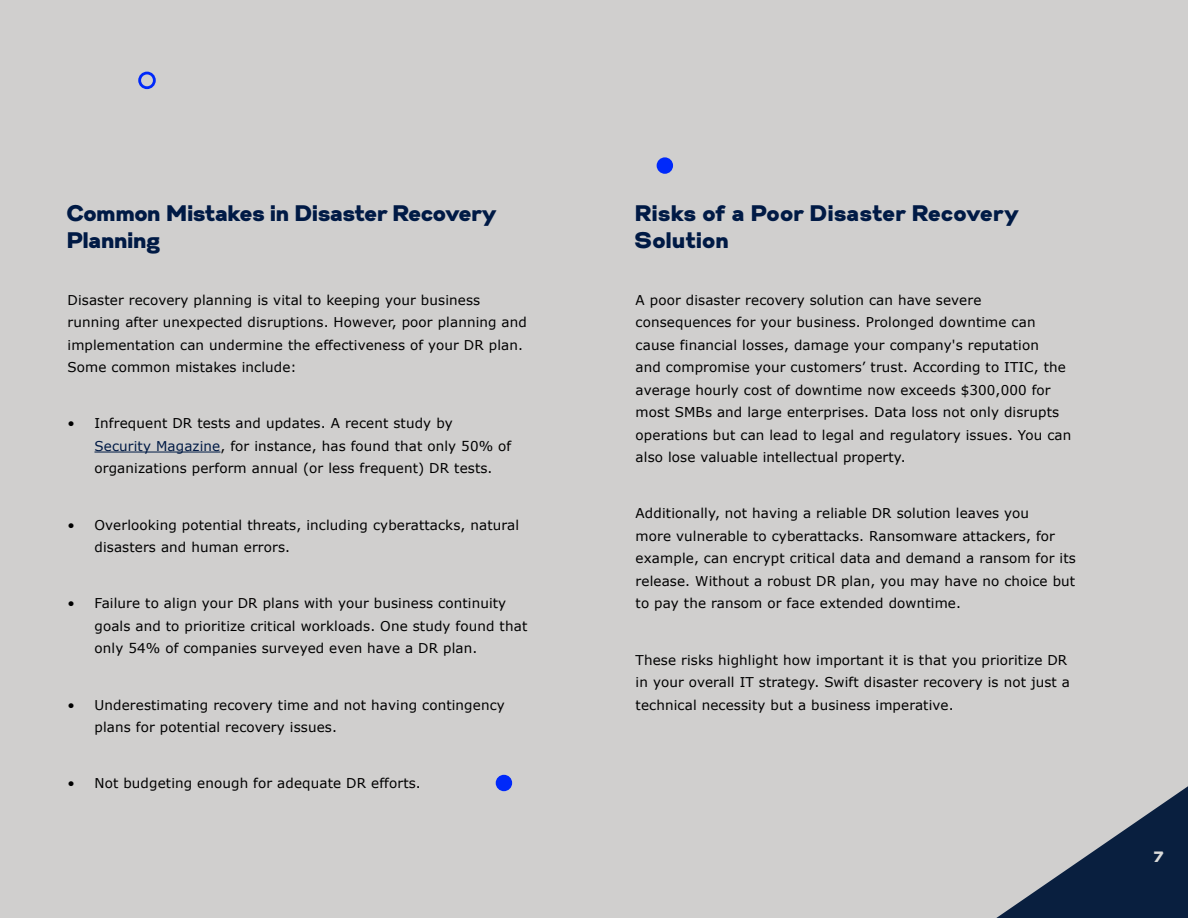
<style>
.page{position:relative;width:1188px;height:918px;background:#d0cfce}
.page>*{position:absolute;margin:0;border:0;box-sizing:border-box;transform-origin:0 0}
.t1{font:22.5px/27px "Gabriel Sans Black";letter-spacing:.01em;color:#001a45}
.t2{font:15px "Gabriel Sans Black";color:#dcdcdb}
.t3{font:13.5px/22.5px "Verdana";letter-spacing:.01em;color:#000}
.s1{color:#001a45}
</style>
<div class="page">
<hr style="left:94px;top:452px;width:126px;height:1px;background:#001a45">
<svg style="left:138px;top:72px;width:18px;height:17px"></svg>
<div style="left:496px;top:775px;width:16px;height:16px;background:#0029fa;border-radius:50%"></div>
<div style="left:657px;top:157px;width:16px;height:17px;background:#0029fa;border-radius:50%"></div>
<svg style="left:996px;top:786px;width:192px;height:132px"></svg>
<p class="t1" style="left:68px;top:200px;width:431px">Common Mistakes in Disaster Recovery<br>Planning</p>
<p class="t3" style="left:68px;top:289px;width:461px">Disaster recovery planning is vital to keeping your business running after unexpected disruptions. However, poor planning and implementation can undermine the effectiveness of your DR plan.<br>Some common mistakes include:</p>
<p class="t3" style="left:94px;top:412px;width:418px;text-indent:-27px">• Infrequent DR tests and updates. A recent study by<br><span class="s1">Security Magazine</span>, for instance, has found that only 50% of organizations perform annual (or less frequent) DR tests.</p>
<p class="t3" style="left:94px;top:514px;width:426px;text-indent:-27px">• Overlooking potential threats, including cyberattacks, natural disasters and human errors.</p>
<p class="t3" style="left:94px;top:592px;width:434px;text-indent:-27px">• Failure to align your DR plans with your business continuity goals and to prioritize critical workloads. One study found that only 54% of companies surveyed even have a DR plan.</p>
<p class="t3" style="left:94px;top:694px;width:412px;text-indent:-27px">• Underestimating recovery time and not having contingency plans for potential recovery issues.</p>
<p class="t3" style="left:68px;top:772px;width:355px">• Not budgeting enough for adequate DR efforts.</p>
<p class="t1" style="left:636px;top:200px;width:385px">Risks of a Poor Disaster Recovery<br>Solution</p>
<p class="t3" style="left:636px;top:289px;width:437px">A poor disaster recovery solution can have severe consequences for your business. Prolonged downtime can cause financial losses, damage your company's reputation<br>and compromise your customers’ trust. According to ITIC, the average hourly cost of downtime now exceeds $300,000 for most SMBs and large enterprises. Data loss not only disrupts operations but can lead to legal and regulatory issues. You can also lose valuable intellectual property.</p>
<p class="t3" style="left:636px;top:502px;width:442px">Additionally, not having a reliable DR solution leaves you<br>more vulnerable to cyberattacks. Ransomware attackers, for example, can encrypt critical data and demand a ransom for its release. Without a robust DR plan, you may have no choice but to pay the ransom or face extended downtime.</p>
<p class="t3" style="left:636px;top:649px;width:436px">These risks highlight how important it is that you prioritize DR in your overall IT strategy. Swift disaster recovery is not just a technical necessity but a business imperative.</p>
<p class="t2" style="left:1154px;top:848px;width:11px">7</p>
</div>
